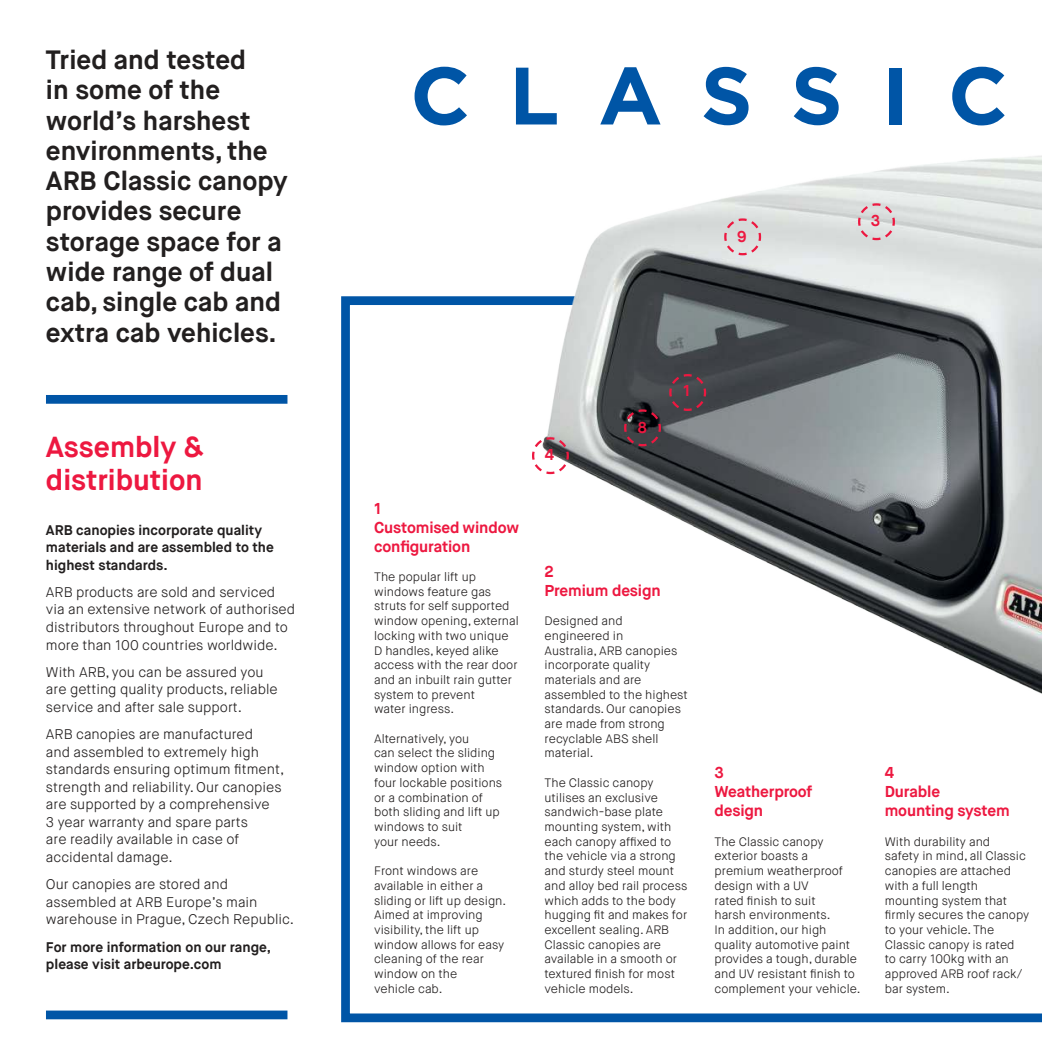
<style>
.page{position:relative;width:1042px;height:1042px;background:#fff}
.page>*{position:absolute;margin:0;border:0;box-sizing:border-box;transform-origin:0 0}
.t1{font:700 81.2px "Gotham";letter-spacing:.48em;color:#0055a6}
.t2{font:700 29.05px/33.1px "Maison Neue";color:#ed1840}
.t3{font:700 26.6px/30.3px "Maison Neue";color:#221f1f}
.t4{font:700 15.75px/18.9px "Maison Neue";letter-spacing:-.01em;color:#ed1840}
.t5{font:300 14px/17.5px "Maison Neue";color:#221f1f}
.t6{font:700 14px/17.5px "Maison Neue";color:#221f1f}
.t7{font:300 12.25px/14.7px "Maison Neue";color:#221f1f}
</style>
<div class="page">
<svg style="left:341px;top:296px;width:701px;height:726px"></svg>
<img style="left:509px;top:155px;width:533px;height:596px">
<svg style="left:623px;top:408px;width:39px;height:39px;background:#3d2c33"></svg>
<svg style="left:857px;top:202px;width:39px;height:39px;background:#dbcbcd"></svg>
<svg style="left:531px;top:436px;width:39px;height:39px"></svg>
<svg style="left:723px;top:217px;width:39px;height:39px;background:#dccbce"></svg>
<svg style="left:668px;top:373px;width:39px;height:39px;background:#534249"></svg>
<div style="left:46px;top:395px;width:241px;height:9px;background:#0055a6"></div>
<div style="left:46px;top:1010px;width:241px;height:9px;background:#0055a6"></div>
<h3 class="t3" style="left:46px;top:47px;width:243px">Tried and tested<br>in some of the world’s harshest environments, the<br>ARB Classic canopy provides secure storage space for a wide range of dual cab, single cab and extra cab vehicles.</h3>
<h2 class="t2" style="left:46px;top:434px;width:159px">Assembly &amp; distribution</h2>
<p class="t6" style="left:46px;top:522px;width:229px">ARB canopies incorporate quality materials and are assembled to the highest standards.</p>
<p class="t5" style="left:46px;top:585px;width:251px">ARB products are sold and serviced via an extensive network of authorised distributors throughout Europe and to more than 100 countries worldwide.</p>
<p class="t5" style="left:46px;top:664px;width:233px">With ARB, you can be assured you are getting quality products, reliable service and after sale support.</p>
<p class="t5" style="left:46px;top:727px;width:240px">ARB canopies are manufactured<br>and assembled to extremely high standards ensuring optimum fitment, strength and reliability. Our canopies are supported by a comprehensive<br>3 year warranty and spare parts<br>are readily available in case of accidental damage.</p>
<p class="t5" style="left:46px;top:877px;width:249px">Our canopies are stored and assembled at ARB Europe’s main warehouse in Prague, Czech Republic.</p>
<p class="t6" style="left:46px;top:939px;width:227px">For more information on our range, please visit arbeurope.com</p>
<h1 class="t1" style="left:410px;top:59px;width:599px">CLASSIC</h1>
<p class="t4" style="left:737px;top:229px;width:11px">9</p>
<p class="t4" style="left:871px;top:212px;width:11px">3</p>
<p class="t4" style="left:374px;top:500px;width:147px">1<br>Customised window configuration</p>
<p class="t7" style="left:374px;top:570px;width:146px">The popular lift up windows feature gas struts for self supported window opening, external locking with two unique<br>D handles, keyed alike access with the rear door and an inbuilt rain gutter system to prevent<br>water ingress.</p>
<p class="t7" style="left:374px;top:732px;width:130px">Alternatively, you<br>can select the sliding window option with four lockable positions or a combination of both sliding and lift up windows to suit<br>your needs.</p>
<p class="t7" style="left:374px;top:864px;width:134px">Front windows are available in either a sliding or lift up design.<br>Aimed at improving visibility, the lift up window allows for easy cleaning of the rear window on the<br>vehicle cab.</p>
<p class="t4" style="left:545px;top:446px;width:11px">4</p>
<p class="t4" style="left:638px;top:419px;width:11px">8</p>
<p class="t4" style="left:683px;top:383px;width:9px">1</p>
<p class="t4" style="left:544px;top:563px;width:118px">2<br>Premium design</p>
<p class="t7" style="left:544px;top:615px;width:145px">Designed and engineered in<br>Australia, ARB canopies incorporate quality materials and are assembled to the highest standards. Our canopies are made from strong recyclable ABS shell material.</p>
<p class="t7" style="left:544px;top:776px;width:144px">The Classic canopy utilises an exclusive sandwich-base plate mounting system, with each canopy affixed to the vehicle via a strong and sturdy steel mount and alloy bed rail process which adds to the body hugging fit and makes for excellent sealing. ARB<br>Classic canopies are available in a smooth or textured finish for most vehicle models.</p>
<p class="t4" style="left:714px;top:765px;width:99px">3<br>Weatherproof design</p>
<p class="t7" style="left:714px;top:835px;width:147px">The Classic canopy exterior boasts a premium weatherproof design with a UV<br>rated finish to suit<br>harsh environments.<br>In addition, our high quality automotive paint provides a tough, durable and UV resistant finish to complement your vehicle.</p>
<p class="t4" style="left:885px;top:765px;width:126px">4<br>Durable mounting system</p>
<p class="t7" style="left:885px;top:835px;width:146px">With durability and<br>safety in mind, all Classic canopies are attached with a full length mounting system that firmly secures the canopy to your vehicle. The<br>Classic canopy is rated<br>to carry 100kg with an approved ARB roof rack/ bar system.</p>
</div>
